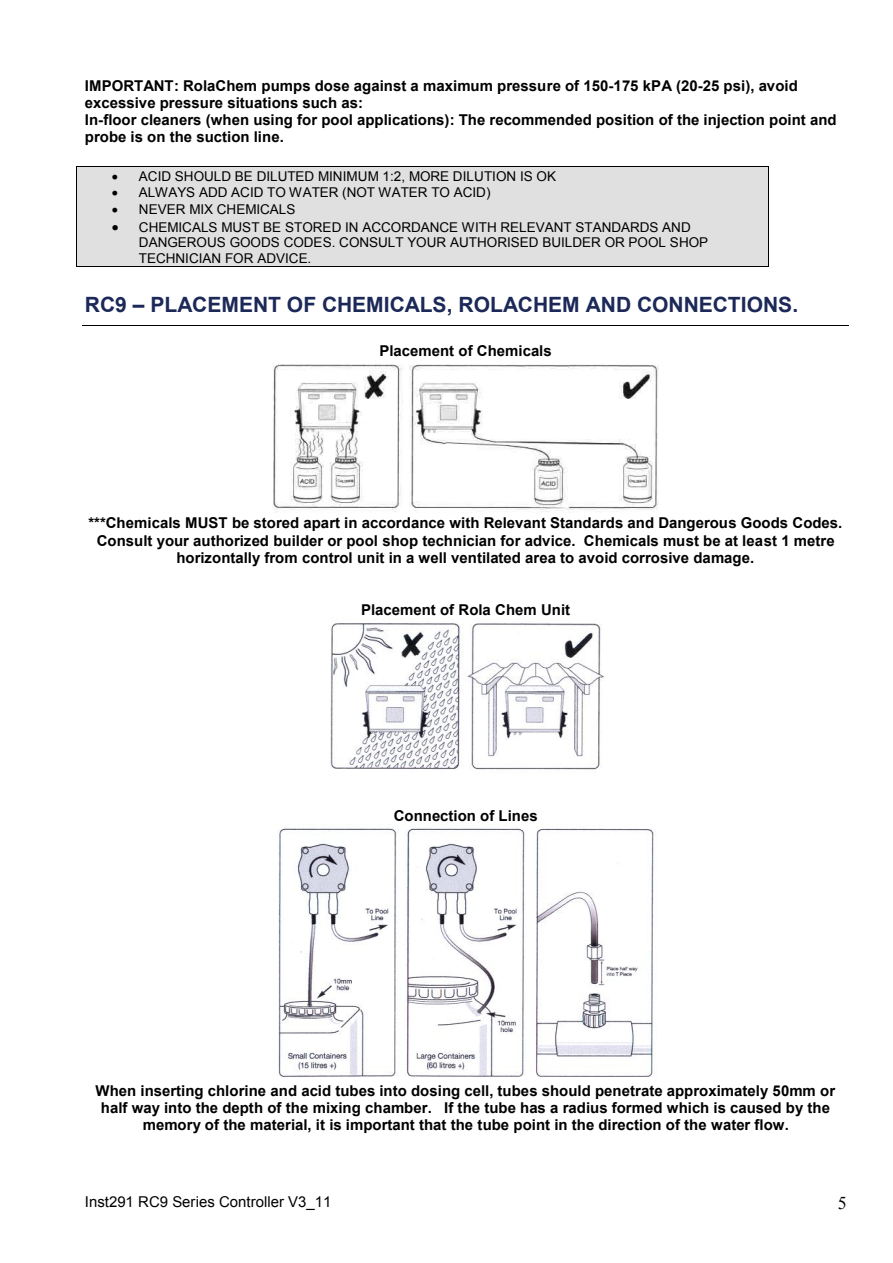
<style>
.page{position:relative;width:893px;height:1263px;background:#fff}
.page>*{position:absolute;margin:0;border:0;box-sizing:border-box;transform-origin:0 0}
.t1{font:700 21px "Arial";letter-spacing:-.005em;color:#1c2958}
.t2{font:18px "Times New Roman";color:#000}
.t3{font:700 15px/17.2px "Arial";color:#000;text-align:center}
.t4{font:15px "Arial";color:#000}
.t5{font:13.5px/15.6px "Arial";color:#000}
.s1{font-style:inherit}
</style>
<div class="page">
<div style="left:77px;top:167px;width:8px;height:99px;background:#e0e0e0"></div>
<div style="left:760px;top:167px;width:8px;height:99px;background:#e0e0e0"></div>
<div style="left:85px;top:167px;width:675px;height:17px;background:#e0e0e0"></div>
<div style="left:85px;top:184px;width:675px;height:16px;background:#e0e0e0"></div>
<div style="left:85px;top:200px;width:675px;height:17px;background:#e0e0e0"></div>
<div style="left:85px;top:217px;width:675px;height:18px;background:#e0e0e0"></div>
<div style="left:85px;top:235px;width:675px;height:15px;background:#e0e0e0"></div>
<div style="left:85px;top:250px;width:675px;height:16px;background:#e0e0e0"></div>
<hr style="left:77px;top:167px;width:691px;height:1px;background:#000">
<hr style="left:76px;top:167px;width:1px;height:99px;background:#000">
<hr style="left:77px;top:266px;width:691px;height:1px;background:#000">
<hr style="left:768px;top:167px;width:1px;height:99px;background:#000">
<hr style="left:83px;top:325px;width:766px;height:1px;background:#000">
<img style="left:273px;top:364px;width:386px;height:149px">
<img style="left:330px;top:623px;width:274px;height:147px">
<img style="left:278px;top:828px;width:376px;height:249px">
<p class="t3" style="left:85px;top:77px;width:753px;text-align:left">IMPORTANT: RolaChem pumps dose against a maximum pressure of 150-175 kPA (20-25 psi), avoid excessive pressure situations such as:<br>In-floor cleaners (when using for pool applications): The recommended position of the injection point and probe is on the suction line.</p>
<p class="t5" style="left:112px;top:168px;width:446px">• ACID SHOULD BE DILUTED MINIMUM 1:2, MORE DILUTION IS OK</p>
<p class="t5" style="left:112px;top:185px;width:380px">• ALWAYS ADD ACID TO WATER (NOT WATER TO ACID)</p>
<p class="t5" style="left:112px;top:201px;width:185px">• NEVER MIX CHEMICALS</p>
<p class="t5" style="left:139px;top:219px;width:571px;text-indent:-27px">• CHEMICALS MUST BE STORED IN ACCORDANCE WITH RELEVANT STANDARDS AND<br>DANGEROUS GOODS CODES. CONSULT YOUR AUTHORISED BUILDER OR POOL SHOP<br>TECHNICIAN FOR ADVICE.</p>
<h1 class="t1" style="left:85px;top:291px;width:715px">RC9 <span class="s1">–</span> PLACEMENT OF CHEMICALS, ROLACHEM AND CONNECTIONS.</h1>
<p class="t3" style="left:379px;top:343px;width:174px">Placement of Chemicals</p>
<p class="t3" style="left:89px;top:515px;width:755px">***Chemicals MUST be stored apart in accordance with Relevant Standards and Dangerous Goods Codes.<br>Consult your authorized builder or pool shop technician for advice. Chemicals must be at least 1 metre horizontally from control unit in a well ventilated area to avoid corrosive damage.</p>
<p class="t3" style="left:361px;top:601px;width:210px">Placement of Rola Chem Unit</p>
<p class="t3" style="left:394px;top:807px;width:145px">Connection of Lines</p>
<p class="t3" style="left:96px;top:1082px;width:741px">When inserting chlorine and acid tubes into dosing cell, tubes should penetrate approximately 50mm or half way into the depth of the mixing chamber. If the tube has a radius formed which is caused by the memory of the material, it is important that the tube point in the direction of the water flow.</p>
<p class="t4" style="left:85px;top:1191px;width:248px">Inst291 RC9 Series Controller V3_11</p>
<p class="t2" style="left:838px;top:1191px;width:10px">5</p>
</div>
